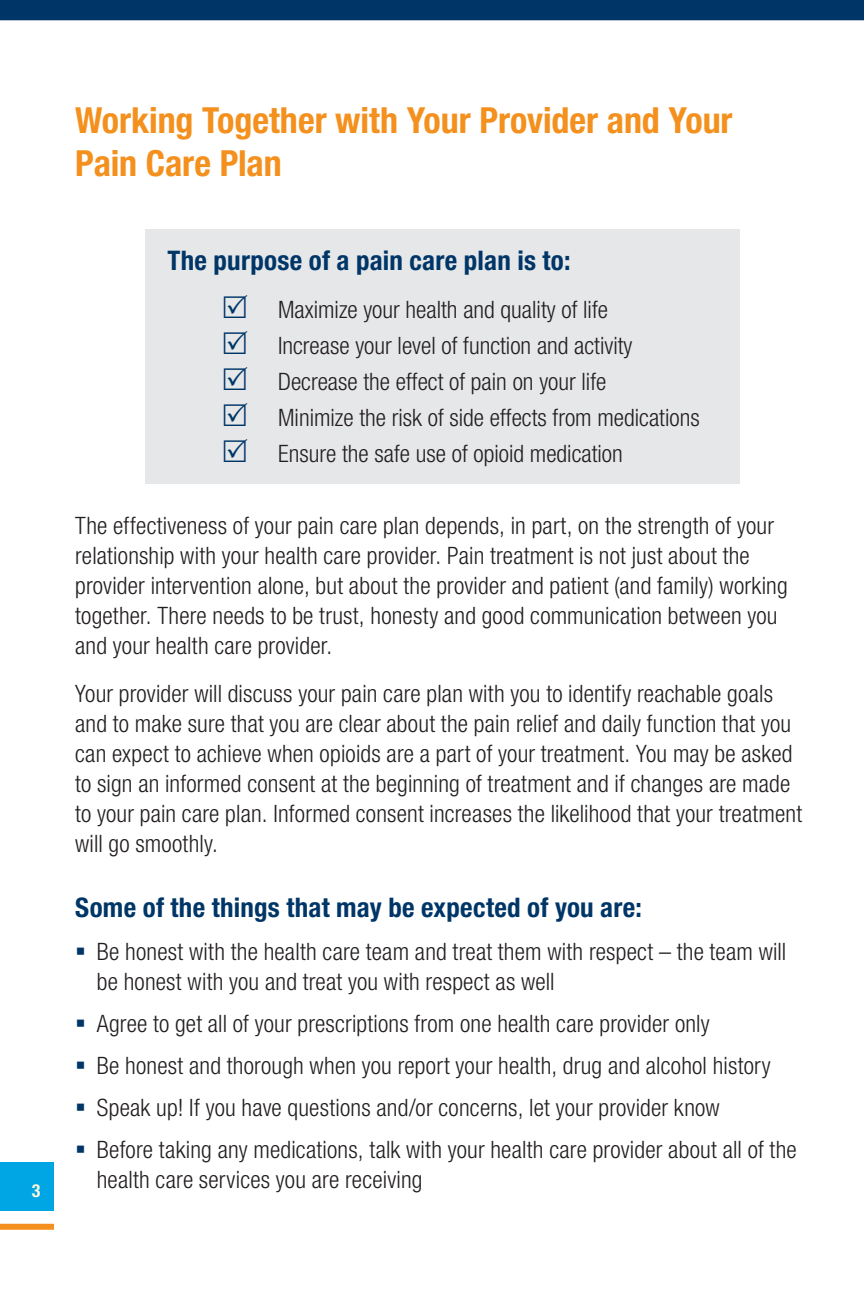
<style>
.page{position:relative;width:864px;height:1296px;background:#fff}
.page>*{position:absolute;margin:0;border:0;box-sizing:border-box;transform-origin:0 0}
.t1{font:700 condensed 36px/43.2px "Helvetica Neue LT Std";color:#f4901d}
.t2{font:700 condensed 27px "Helvetica Neue LT Std";letter-spacing:.01em;color:#003667}
.t3{font:300 condensed 24px/30px "Helvetica Neue LT Std";letter-spacing:.005em;color:#231f20}
.t4{font:700 condensed 18px "Helvetica Neue LT Std";color:#fef8dd}
</style>
<div class="page">
<div style="left:0;top:1162px;width:54px;height:48px;background:#00a5e3"></div>
<div style="left:0;top:1224px;width:54px;height:6px;background:#f4901d"></div>
<div style="left:146px;top:229px;width:594px;height:255px;background:#e6e7e9"></div>
<div style="left:0;top:0;width:864px;height:20px;background:#003667"></div>
<p class="t4" style="left:32px;top:1179px;width:10px">3</p>
<h1 class="t1" style="left:75px;top:98px;width:659px">Working Together with Your Provider and Your<br>Pain Care Plan</h1>
<p class="t2" style="left:167px;top:244px;width:405px">The purpose of a pain care plan is to:</p>
<p class="t3" style="left:278px;top:291px;width:423px;line-height:36px">Maximize your health and quality of life<br>Increase your level of function and activity Decrease the effect of pain on your life<br>Minimize the risk of side effects from medications Ensure the safe use of opioid medication</p>
<p class="t3" style="left:75px;top:510px;width:714px">The effectiveness of your pain care plan depends, in part, on the strength of your relationship with your health care provider. Pain treatment is not just about the provider intervention alone, but about the provider and patient (and family) working together. There needs to be trust, honesty and good communication between you and your health care provider.</p>
<p class="t3" style="left:75px;top:678px;width:728px">Your provider will discuss your pain care plan with you to identify reachable goals and to make sure that you are clear about the pain relief and daily function that you can expect to achieve when opioids are a part of your treatment. You may be asked to sign an informed consent at the beginning of treatment and if changes are made to your pain care plan. Informed consent increases the likelihood that your treatment will go smoothly.</p>
<p class="t2" style="left:75px;top:891px;width:568px">Some of the things that may be expected of you are:</p>
<p class="t3" style="left:97px;top:936px;width:691px">Be honest with the health care team and treat them with respect – the team will be honest with you and treat you with respect as well</p>
<p class="t3" style="left:97px;top:1002px;width:701px;line-height:42px">Agree to get all of your prescriptions from one health care provider only<br>Be honest and thorough when you report your health, drug and alcohol history Speak up! If you have questions and/or concerns, let your provider know<br>Before taking any medications, talk with your health care provider about all of the</p>
<p class="t3" style="left:97px;top:1164px;width:327px">health care services you are receiving</p>
</div>
